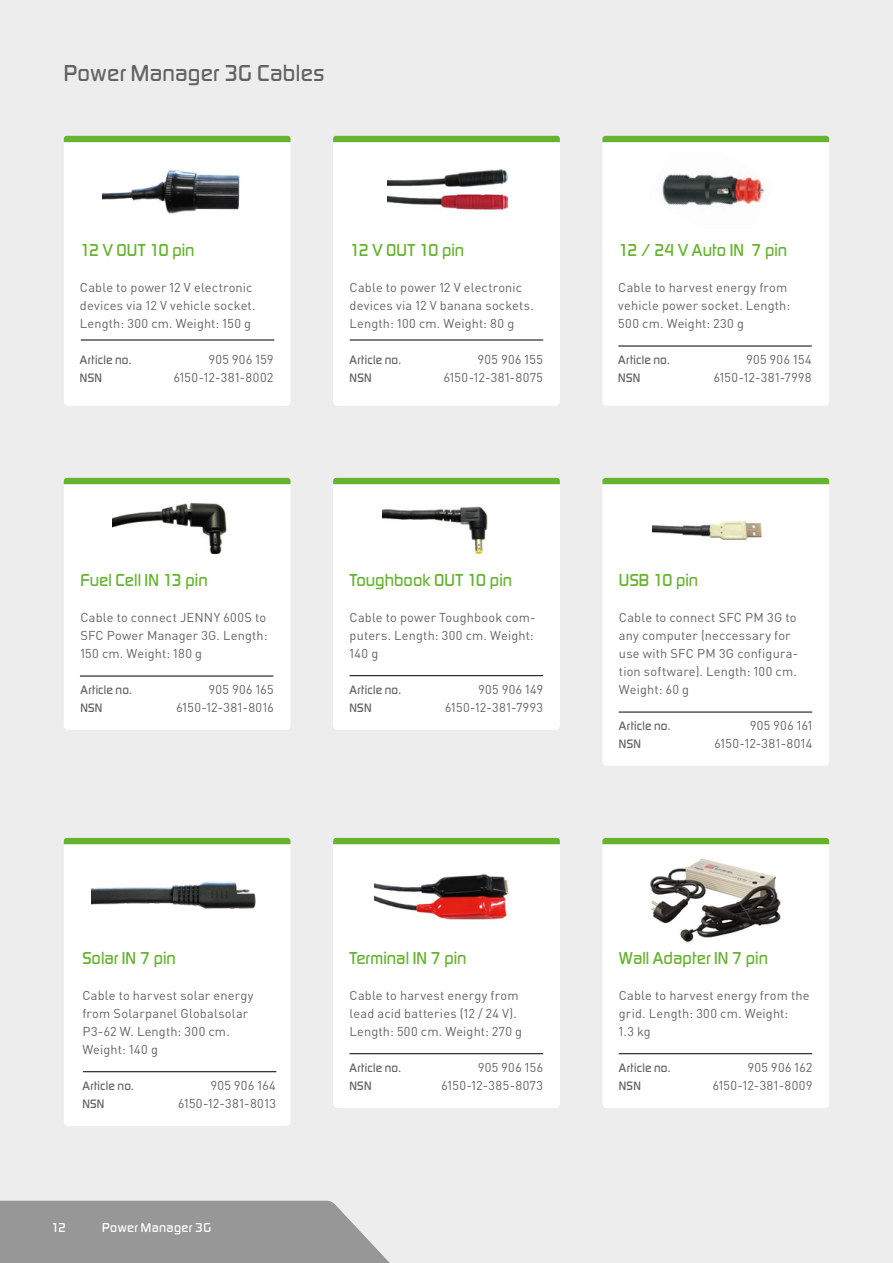
<style>
.page{position:relative;width:893px;height:1263px;background:#ededed}
.page>*{position:absolute;margin:0;border:0;box-sizing:border-box;transform-origin:0 0}
.t1{font:500 24px "Digital Sans EF";letter-spacing:.01em;color:#646363}
.t2{font:500 18px "Digital Sans EF";color:#65b32e}
.t3{font:500 13.5px "Digital Sans EF";letter-spacing:.03em;color:#fff}
.t4{font:12.75px/18px "DINOT";letter-spacing:.015em;color:#646363}
.t5{font:500 12.75px "Digital Sans EF";letter-spacing:.025em;color:#646363}
.t6{font:12.75px "DINOT";letter-spacing:.035em;color:#646363}
</style>
<div class="page">
<div style="left:333px;top:838px;width:227px;height:270px;background:#fff;border-radius:4px"></div>
<svg style="left:333px;top:838px;width:227px;height:6px"></svg>
<div style="left:602px;top:838px;width:227px;height:270px;background:#fff;border-radius:4px"></div>
<svg style="left:602px;top:838px;width:227px;height:6px"></svg>
<div style="left:64px;top:838px;width:227px;height:288px;background:#fff;border-radius:4px"></div>
<svg style="left:64px;top:838px;width:227px;height:6px"></svg>
<div style="left:333px;top:478px;width:227px;height:252px;background:#fff;border-radius:4px"></div>
<svg style="left:333px;top:478px;width:227px;height:6px"></svg>
<div style="left:602px;top:478px;width:227px;height:288px;background:#fff;border-radius:4px"></div>
<svg style="left:602px;top:478px;width:227px;height:6px"></svg>
<div style="left:64px;top:478px;width:227px;height:252px;background:#fff;border-radius:4px"></div>
<svg style="left:64px;top:478px;width:227px;height:6px"></svg>
<div style="left:333px;top:136px;width:227px;height:270px;background:#fff;border-radius:4px"></div>
<svg style="left:333px;top:136px;width:227px;height:6px"></svg>
<div style="left:602px;top:136px;width:227px;height:270px;background:#fff;border-radius:4px"></div>
<svg style="left:602px;top:136px;width:227px;height:6px"></svg>
<div style="left:0;top:1201px;width:390px;height:62px;background:#989797"></div>
<img style="left:387px;top:170px;width:121px;height:40px">
<img style="left:662px;top:174px;width:103px;height:32px">
<img style="left:113px;top:502px;width:114px;height:53px">
<img style="left:382px;top:506px;width:106px;height:48px">
<img style="left:653px;top:520px;width:109px;height:20px">
<img style="left:91px;top:882px;width:165px;height:27px">
<img style="left:375px;top:874px;width:134px;height:46px">
<img style="left:650px;top:858px;width:131px;height:85px">
<div style="left:64px;top:136px;width:227px;height:270px;background:#fff;border-radius:4px"></div>
<svg style="left:64px;top:136px;width:227px;height:6px"></svg>
<hr style="left:81px;top:340px;width:193px;height:1px;background:#000">
<hr style="left:619px;top:712px;width:193px;height:1px;background:#000">
<hr style="left:350px;top:675px;width:193px;height:1px;background:#000">
<hr style="left:80px;top:676px;width:193px;height:1px;background:#000">
<hr style="left:350px;top:340px;width:193px;height:1px;background:#000">
<hr style="left:618px;top:346px;width:194px;height:1px;background:#000">
<hr style="left:83px;top:1071px;width:193px;height:1px;background:#000">
<hr style="left:350px;top:1053px;width:193px;height:1px;background:#000">
<hr style="left:619px;top:1053px;width:193px;height:1px;background:#000">
<img style="left:102px;top:169px;width:138px;height:45px">
<h1 class="t1" style="left:64px;top:58px;width:262px">Power Manager 3G Cables</h1>
<h2 class="t2" style="left:80px;top:239px;width:116px">12 V OUT 10 pin</h2>
<p class="t4" style="left:80px;top:277px;width:177px">Cable to power 12 V electronic devices via 12 V vehicle socket.<br>Length: 300 cm. Weight: 150 g</p>
<p class="t5" style="left:80px;top:352px;width:53px">Article no.</p>
<p class="t6" style="left:209px;top:349px;width:66px">905 906 159</p>
<p class="t5" style="left:80px;top:370px;width:24px">NSN</p>
<p class="t4" style="left:174px;top:367px;width:101px">6150-12-381-8002</p>
<h2 class="t2" style="left:350px;top:239px;width:116px">12 V OUT 10 pin</h2>
<p class="t4" style="left:350px;top:277px;width:186px">Cable to power 12 V electronic devices via 12 V banana sockets.<br>Length: 100 cm. Weight: 80 g</p>
<p class="t5" style="left:350px;top:352px;width:53px">Article no.</p>
<p class="t6" style="left:478px;top:349px;width:67px">905 906 155</p>
<p class="t5" style="left:350px;top:370px;width:24px">NSN</p>
<p class="t4" style="left:444px;top:367px;width:101px">6150-12-381-8075</p>
<h2 class="t2" style="left:618px;top:239px;width:170px">12 / 24 V Auto IN 7 pin</h2>
<p class="t4" style="left:618px;top:277px;width:173px">Cable to harvest energy from vehicle power socket. Length:<br>500 cm. Weight: 230 g</p>
<p class="t5" style="left:618px;top:352px;width:53px">Article no.</p>
<p class="t6" style="left:746px;top:349px;width:67px">905 906 154</p>
<p class="t5" style="left:618px;top:370px;width:24px">NSN</p>
<p class="t4" style="left:714px;top:367px;width:100px">6150-12-381-7998</p>
<h2 class="t2" style="left:80px;top:569px;width:129px">Fuel Cell IN 13 pin</h2>
<p class="t4" style="left:80px;top:607px;width:189px;text-align:justify">Cable to connect JENNY 600S to SFC Power Manager 3G. Length:<br>150 cm. Weight: 180 g</p>
<p class="t5" style="left:80px;top:682px;width:53px">Article no.</p>
<p class="t6" style="left:209px;top:679px;width:66px">905 906 165</p>
<p class="t5" style="left:80px;top:700px;width:24px">NSN</p>
<p class="t4" style="left:176px;top:697px;width:99px">6150-12-381-8016</p>
<h2 class="t2" style="left:350px;top:569px;width:164px">Toughbook OUT 10 pin</h2>
<p class="t4" style="left:350px;top:607px;width:188px">Cable to power Toughbook com&shy;puters. Length: 300 cm. Weight:<br>140 g</p>
<p class="t5" style="left:350px;top:682px;width:53px">Article no.</p>
<p class="t6" style="left:478px;top:679px;width:66px">905 906 149</p>
<p class="t5" style="left:350px;top:700px;width:24px">NSN</p>
<p class="t4" style="left:445px;top:697px;width:99px">6150-12-381-7993</p>
<h2 class="t2" style="left:619px;top:569px;width:81px">USB 10 pin</h2>
<p class="t4" style="left:619px;top:607px;width:181px">Cable to connect SFC PM 3G to any computer (neccessary for use with SFC PM 3G configura&shy;tion software). Length: 100 cm.<br>Weight: 60 g</p>
<p class="t5" style="left:619px;top:718px;width:53px">Article no.</p>
<p class="t6" style="left:750px;top:715px;width:64px">905 906 161</p>
<p class="t5" style="left:619px;top:736px;width:24px">NSN</p>
<p class="t4" style="left:715px;top:733px;width:99px">6150-12-381-8014</p>
<h2 class="t2" style="left:82px;top:947px;width:95px">Solar IN 7 pin</h2>
<p class="t4" style="left:82px;top:985px;width:173px">Cable to harvest solar energy from Solarpanel Globalsolar<br>P3-62 W. Length: 300 cm.<br>Weight: 140 g</p>
<p class="t5" style="left:82px;top:1078px;width:53px">Article no.</p>
<p class="t6" style="left:211px;top:1075px;width:67px">905 906 164</p>
<p class="t5" style="left:82px;top:1096px;width:24px">NSN</p>
<p class="t4" style="left:178px;top:1093px;width:99px">6150-12-381-8013</p>
<p class="t3" style="left:51px;top:1218px;width:17px">1212</p>
<p class="t3" style="left:102px;top:1219px;width:111px">Power Manager 3G</p>
<h2 class="t2" style="left:350px;top:947px;width:119px">Terminal IN 7 pin</h2>
<p class="t4" style="left:350px;top:985px;width:174px">Cable to harvest energy from lead acid batteries (12 / 24 V).<br>Length: 500 cm. Weight: 270 g</p>
<p class="t5" style="left:350px;top:1060px;width:53px">Article no.</p>
<p class="t6" style="left:478px;top:1057px;width:66px">905 906 156</p>
<p class="t5" style="left:350px;top:1078px;width:24px">NSN</p>
<p class="t4" style="left:441px;top:1075px;width:103px">6150-12-385-8073</p>
<h2 class="t2" style="left:619px;top:947px;width:151px">Wall Adapter IN 7 pin</h2>
<p class="t4" style="left:619px;top:985px;width:192px">Cable to harvest energy from the grid. Length: 300 cm. Weight:<br>1.3 kg</p>
<p class="t5" style="left:619px;top:1060px;width:53px">Article no.</p>
<p class="t6" style="left:748px;top:1057px;width:66px">905 906 162</p>
<p class="t5" style="left:619px;top:1078px;width:24px">NSN</p>
<p class="t4" style="left:713px;top:1075px;width:101px">6150-12-381-8009</p>
</div>
